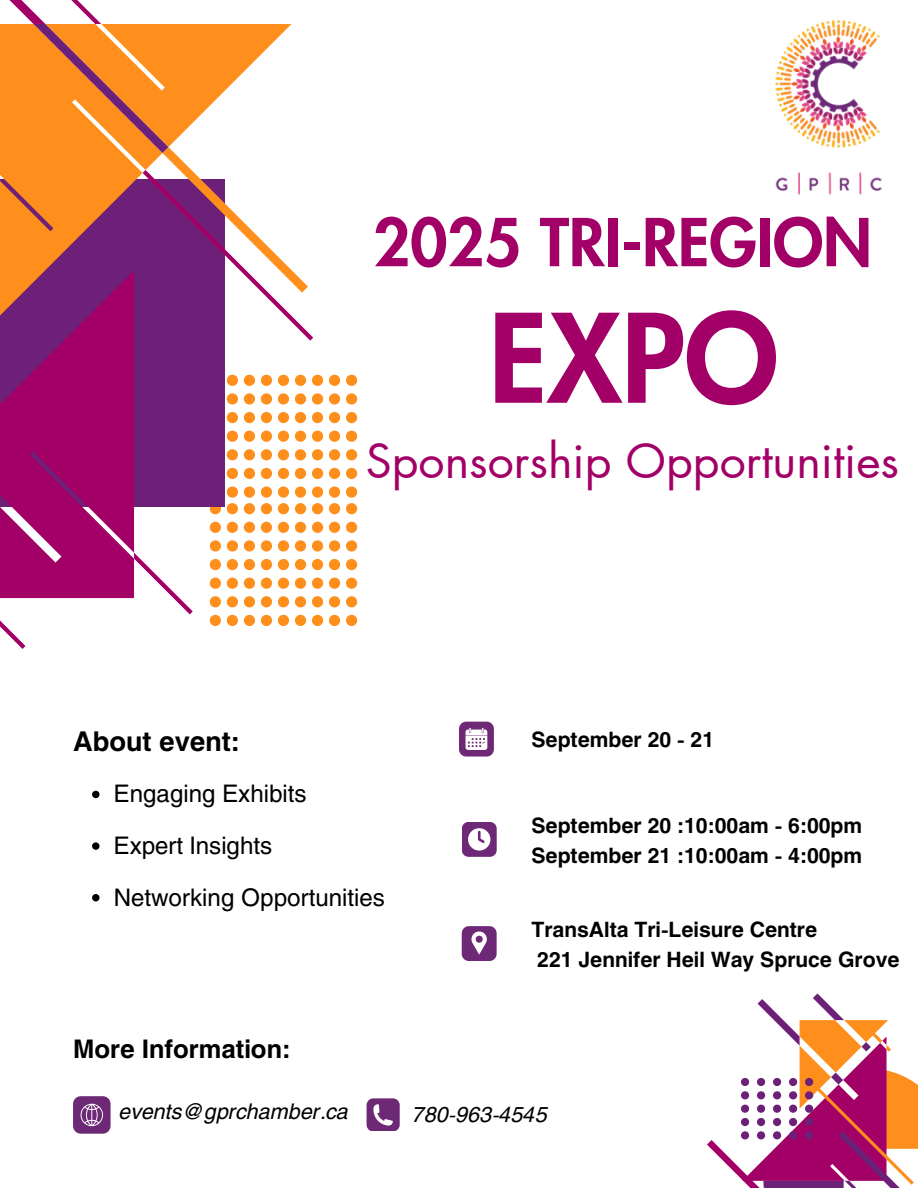
<style>
.page{position:relative;width:918px;height:1188px;background:#fff}
.page>*{position:absolute;margin:0;border:0;box-sizing:border-box;transform-origin:0 0}
.t1{font:800 119.55px "Futura LT Pro";color:#a20067}
.t2{font:800 64.2px "Futura LT Pro";color:#a20067}
.t3{font:46.5px "Futura LT Pro";color:#a20067}
.t4{font:700 27px "Helios";color:#000}
.t5{font:700 25.35px "Helios";color:#000}
.t6{font:24px "Helios";color:#000}
.t7{font:italic 21.45px "Helios";color:#000}
.t8{font:700 21px/30.3px "Helios";color:#000}
</style>
<div class="page">
<svg style="left:462px;top:926px;width:35px;height:35px"></svg>
<svg style="left:459px;top:722px;width:35px;height:35px"></svg>
<div style="left:462px;top:822px;width:35px;height:35px;background:#6d2976;border-radius:7px"></div>
<svg style="left:468px;top:828px;width:22px;height:23px"></svg>
<svg style="left:73px;top:1096px;width:37px;height:37px"></svg>
<svg style="left:367px;top:1098px;width:32px;height:33px"></svg>
<svg style="left:346px;top:375px;width:11px;height:11px"></svg>
<svg style="left:346px;top:393px;width:11px;height:12px"></svg>
<svg style="left:346px;top:412px;width:11px;height:11px"></svg>
<svg style="left:346px;top:431px;width:11px;height:11px"></svg>
<svg style="left:346px;top:449px;width:11px;height:11px"></svg>
<svg style="left:346px;top:468px;width:11px;height:11px"></svg>
<svg style="left:329px;top:375px;width:11px;height:11px"></svg>
<svg style="left:329px;top:393px;width:11px;height:12px"></svg>
<svg style="left:329px;top:412px;width:11px;height:11px"></svg>
<svg style="left:329px;top:431px;width:11px;height:11px"></svg>
<svg style="left:329px;top:449px;width:11px;height:11px"></svg>
<svg style="left:329px;top:468px;width:11px;height:11px"></svg>
<svg style="left:312px;top:375px;width:11px;height:11px"></svg>
<svg style="left:312px;top:393px;width:11px;height:12px"></svg>
<svg style="left:312px;top:412px;width:11px;height:11px"></svg>
<svg style="left:312px;top:431px;width:11px;height:11px"></svg>
<svg style="left:312px;top:449px;width:11px;height:11px"></svg>
<svg style="left:312px;top:468px;width:11px;height:11px"></svg>
<svg style="left:295px;top:375px;width:11px;height:11px"></svg>
<svg style="left:295px;top:393px;width:11px;height:12px"></svg>
<svg style="left:295px;top:412px;width:11px;height:11px"></svg>
<svg style="left:295px;top:431px;width:11px;height:11px"></svg>
<svg style="left:295px;top:449px;width:11px;height:11px"></svg>
<svg style="left:295px;top:468px;width:11px;height:11px"></svg>
<svg style="left:278px;top:375px;width:11px;height:11px"></svg>
<svg style="left:278px;top:393px;width:11px;height:12px"></svg>
<svg style="left:278px;top:412px;width:11px;height:11px"></svg>
<svg style="left:278px;top:431px;width:11px;height:11px"></svg>
<svg style="left:278px;top:449px;width:11px;height:11px"></svg>
<svg style="left:278px;top:468px;width:11px;height:11px"></svg>
<svg style="left:261px;top:375px;width:11px;height:11px"></svg>
<svg style="left:261px;top:393px;width:11px;height:12px"></svg>
<svg style="left:261px;top:412px;width:11px;height:11px"></svg>
<svg style="left:261px;top:431px;width:11px;height:11px"></svg>
<svg style="left:261px;top:449px;width:11px;height:11px"></svg>
<svg style="left:261px;top:468px;width:11px;height:11px"></svg>
<svg style="left:244px;top:375px;width:11px;height:11px"></svg>
<svg style="left:244px;top:393px;width:11px;height:12px"></svg>
<svg style="left:244px;top:412px;width:11px;height:11px"></svg>
<svg style="left:244px;top:431px;width:11px;height:11px"></svg>
<svg style="left:244px;top:449px;width:11px;height:11px"></svg>
<svg style="left:244px;top:468px;width:11px;height:11px"></svg>
<svg style="left:227px;top:375px;width:11px;height:11px"></svg>
<svg style="left:227px;top:393px;width:11px;height:12px"></svg>
<svg style="left:227px;top:412px;width:11px;height:11px"></svg>
<svg style="left:227px;top:431px;width:11px;height:11px"></svg>
<svg style="left:227px;top:449px;width:11px;height:11px"></svg>
<svg style="left:227px;top:468px;width:11px;height:11px"></svg>
<svg style="left:346px;top:486px;width:11px;height:28px"></svg>
<svg style="left:346px;top:522px;width:11px;height:11px"></svg>
<svg style="left:346px;top:540px;width:11px;height:12px"></svg>
<svg style="left:346px;top:559px;width:11px;height:11px"></svg>
<svg style="left:346px;top:578px;width:11px;height:11px"></svg>
<svg style="left:346px;top:596px;width:11px;height:11px"></svg>
<svg style="left:346px;top:615px;width:11px;height:11px"></svg>
<svg style="left:329px;top:486px;width:11px;height:28px"></svg>
<svg style="left:329px;top:522px;width:11px;height:11px"></svg>
<svg style="left:329px;top:540px;width:11px;height:12px"></svg>
<svg style="left:329px;top:559px;width:11px;height:11px"></svg>
<svg style="left:329px;top:578px;width:11px;height:11px"></svg>
<svg style="left:329px;top:596px;width:11px;height:11px"></svg>
<svg style="left:329px;top:615px;width:11px;height:11px"></svg>
<svg style="left:312px;top:486px;width:11px;height:28px"></svg>
<svg style="left:312px;top:522px;width:11px;height:11px"></svg>
<svg style="left:312px;top:540px;width:11px;height:12px"></svg>
<svg style="left:312px;top:559px;width:11px;height:11px"></svg>
<svg style="left:312px;top:578px;width:11px;height:11px"></svg>
<svg style="left:312px;top:596px;width:11px;height:11px"></svg>
<svg style="left:312px;top:615px;width:11px;height:11px"></svg>
<svg style="left:295px;top:486px;width:11px;height:28px"></svg>
<svg style="left:295px;top:522px;width:11px;height:11px"></svg>
<svg style="left:295px;top:540px;width:11px;height:12px"></svg>
<svg style="left:295px;top:559px;width:11px;height:11px"></svg>
<svg style="left:295px;top:578px;width:11px;height:11px"></svg>
<svg style="left:295px;top:596px;width:11px;height:11px"></svg>
<svg style="left:295px;top:615px;width:11px;height:11px"></svg>
<svg style="left:278px;top:486px;width:11px;height:28px"></svg>
<svg style="left:278px;top:522px;width:11px;height:11px"></svg>
<svg style="left:278px;top:540px;width:11px;height:12px"></svg>
<svg style="left:278px;top:559px;width:11px;height:11px"></svg>
<svg style="left:278px;top:578px;width:11px;height:11px"></svg>
<svg style="left:278px;top:596px;width:11px;height:11px"></svg>
<svg style="left:278px;top:615px;width:11px;height:11px"></svg>
<svg style="left:261px;top:486px;width:11px;height:28px"></svg>
<svg style="left:261px;top:522px;width:11px;height:11px"></svg>
<svg style="left:261px;top:540px;width:11px;height:12px"></svg>
<svg style="left:261px;top:559px;width:11px;height:11px"></svg>
<svg style="left:261px;top:578px;width:11px;height:11px"></svg>
<svg style="left:261px;top:596px;width:11px;height:11px"></svg>
<svg style="left:261px;top:615px;width:11px;height:11px"></svg>
<svg style="left:244px;top:486px;width:11px;height:28px"></svg>
<svg style="left:244px;top:522px;width:11px;height:11px"></svg>
<svg style="left:244px;top:540px;width:11px;height:12px"></svg>
<svg style="left:244px;top:559px;width:11px;height:11px"></svg>
<svg style="left:244px;top:578px;width:11px;height:11px"></svg>
<svg style="left:244px;top:596px;width:11px;height:11px"></svg>
<svg style="left:244px;top:615px;width:11px;height:11px"></svg>
<svg style="left:227px;top:486px;width:11px;height:28px"></svg>
<svg style="left:227px;top:522px;width:11px;height:11px"></svg>
<svg style="left:227px;top:540px;width:11px;height:12px"></svg>
<svg style="left:227px;top:559px;width:11px;height:11px"></svg>
<svg style="left:227px;top:578px;width:11px;height:11px"></svg>
<svg style="left:227px;top:596px;width:11px;height:11px"></svg>
<svg style="left:227px;top:615px;width:11px;height:11px"></svg>
<svg style="left:210px;top:507px;width:11px;height:7px"></svg>
<svg style="left:210px;top:522px;width:11px;height:11px"></svg>
<svg style="left:210px;top:540px;width:11px;height:12px"></svg>
<svg style="left:210px;top:559px;width:11px;height:11px"></svg>
<svg style="left:210px;top:578px;width:11px;height:11px"></svg>
<svg style="left:210px;top:596px;width:11px;height:11px"></svg>
<svg style="left:210px;top:615px;width:11px;height:11px"></svg>
<div style="left:0;top:179px;width:225px;height:328px;background:#6d2077"></div>
<svg style="left:0;top:0;width:313px;height:341px"></svg>
<svg style="left:0;top:271px;width:134px;height:327px;fill:#a20067"></svg>
<svg style="left:0;top:598px;width:25px;height:51px"></svg>
<svg style="left:134px;top:553px;width:59px;height:61px"></svg>
<svg style="left:707px;top:993px;width:211px;height:195px"></svg>
<img style="left:775px;top:19px;width:107px;height:176px">
<svg style="left:92px;top:791px;width:8px;height:7px"></svg>
<svg style="left:92px;top:842px;width:8px;height:8px"></svg>
<svg style="left:92px;top:894px;width:8px;height:7px"></svg>
<p class="t2" style="left:373px;top:213px;width:500px">2025 TRI-REGION</p>
<p class="t4" style="left:73px;top:724px;width:168px">About event:</p>
<p class="t1" style="left:489px;top:304px;width:291px">EXPO</p>
<p class="t3" style="left:366px;top:439px;width:535px">Sponsorship Opportunities</p>
<h2 class="t8" style="left:531px;top:724px;width:184px">September 20 - 21</h2>
<h1 class="t6" style="left:114px;top:779px;width:194px">Engaging Exhibits</h1>
<h3 class="t6" style="left:114px;top:830px;width:160px">Expert Insights</h3>
<h4 class="t6" style="left:114px;top:882px;width:272px">Networking Opportunities</h4>
<p class="t5" style="left:73px;top:1033px;width:219px">More Information:</p>
<p class="t8" style="left:531px;top:810px;width:332px">September 20 :10:00am - 6:00pm<br>September 21 :10:00am - 4:00pm</p>
<p class="t8" style="left:531px;top:914px;width:370px">TransAlta Tri-Leisure Centre<br>221 Jennifer Heil Way Spruce Grove</p>
<h4 class="t7" style="left:120px;top:1098px;width:231px">events@gprchamber.ca</h4>
<p class="t7" style="left:413px;top:1100px;width:136px">780-963-4545</p>
</div>
